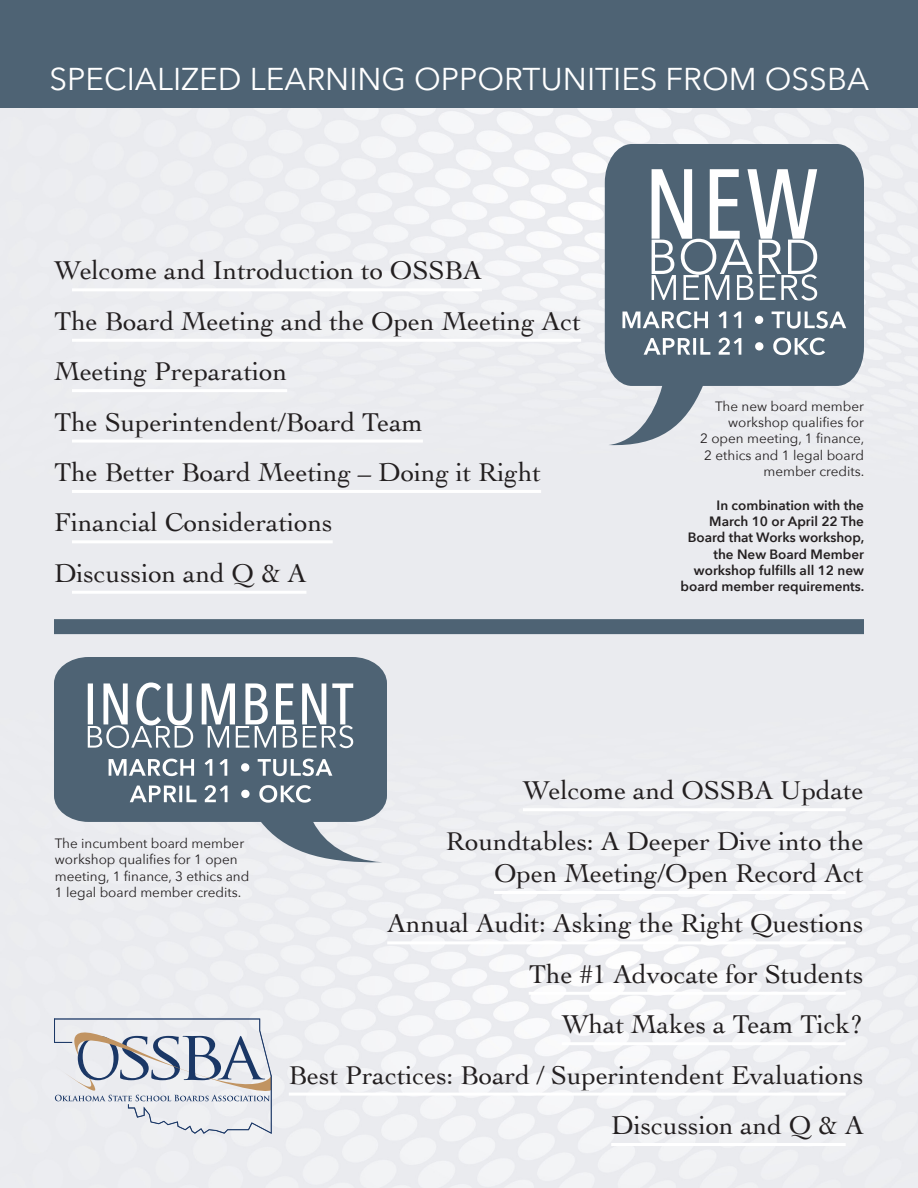
<style>
.page{position:relative;width:918px;height:1188px;background:#fff}
.page>*{position:absolute;margin:0;border:0;box-sizing:border-box;transform-origin:0 0}
.t1{font:31.5px "Avenir Next";color:#fff}
.t2{font:27px/32.4px "Cochin";color:#231f20;text-align:right}
.Registration_Form_Da{font:13.5px/16.2px "Avenir Next";color:#231f20;text-align:right}
.Registration_Form_Da-2{font:600 13.5px/16.2px "Avenir Next";color:#231f20;text-align:right}
</style>
<div class="page">
<div style="left:0;top:0;width:918px;height:108px;background:#4e6374"></div>
<svg style="left:54px;top:1018px;width:218px;height:116px"></svg>
<svg style="left:54px;top:657px;width:333px;height:207px;background:#7c8b98"></svg>
<svg style="left:88px;top:682px;width:265px;height:66px"></svg>
<svg style="left:109px;top:759px;width:223px;height:17px"></svg>
<svg style="left:130px;top:785px;width:181px;height:18px"></svg>
<svg style="left:605px;top:144px;width:259px;height:303px;background:#7c8b98"></svg>
<svg style="left:652px;top:169px;width:165px;height:132px"></svg>
<svg style="left:622px;top:311px;width:224px;height:18px"></svg>
<svg style="left:644px;top:338px;width:181px;height:17px"></svg>
<div style="left:54px;top:619px;width:810px;height:15px;background:#4e6374"></div>
<p class="t1" style="left:49px;top:52px;width:821px">SPECIALIZED LEARNING OPPORTUNITIES FROM OSSBA</p>
<p class="t2" style="left:54px;top:253px;width:429px">Welcome and Introduction to OSSBA</p>
<p class="t2" style="left:54px;top:304px;width:529px">The Board Meeting and the Open Meeting Act</p>
<p class="t2" style="left:54px;top:354px;width:235px">Meeting Preparation</p>
<p class="t2" style="left:54px;top:404px;width:370px">The Superintendent/Board Team</p>
<p class="t2" style="left:54px;top:455px;width:489px">The Better Board Meeting – Doing it Right</p>
<p class="t2" style="left:54px;top:505px;width:280px">Financial Considerations</p>
<p class="t2" style="left:54px;top:556px;width:254px">Discussion and Q &amp; A</p>
<p class="Registration_Form_Da" style="left:700px;top:398px;width:166px">The new board member workshop qualifies for<br>2 open meeting, 1 finance,<br>2 ethics and 1 legal board member credits.</p>
<p class="Registration_Form_Da-2" style="left:681px;top:497px;width:185px">In combination with the<br>March 10 or April 22 The<br>Board that Works workshop, the New Board Member workshop fulfills all 12 new board member requirements.</p>
<p class="Registration_Form_Da" style="left:55px;top:835px;width:196px;text-align:left">The incumbent board member workshop qualifies for 1 open meeting, 1 finance, 3 ethics and<br>1 legal board member credits.</p>
<p class="t2" style="left:523px;top:773px;width:342px">Welcome and OSSBA Update</p>
<p class="t2" style="left:446px;top:823px;width:419px">Roundtables: A Deeper Dive into the<br>Open Meeting/Open Record Act</p>
<p class="t2" style="left:387px;top:906px;width:478px">Annual Audit: Asking the Right Questions</p>
<p class="t2" style="left:529px;top:957px;width:336px">The #1 Advocate for Students</p>
<p class="t2" style="left:562px;top:1007px;width:303px">What Makes a Team Tick?</p>
<p class="t2" style="left:289px;top:1057px;width:576px">Best Practices: Board / Superintendent Evaluations</p>
<p class="t2" style="left:611px;top:1108px;width:254px">Discussion and Q &amp; A</p>
</div>
